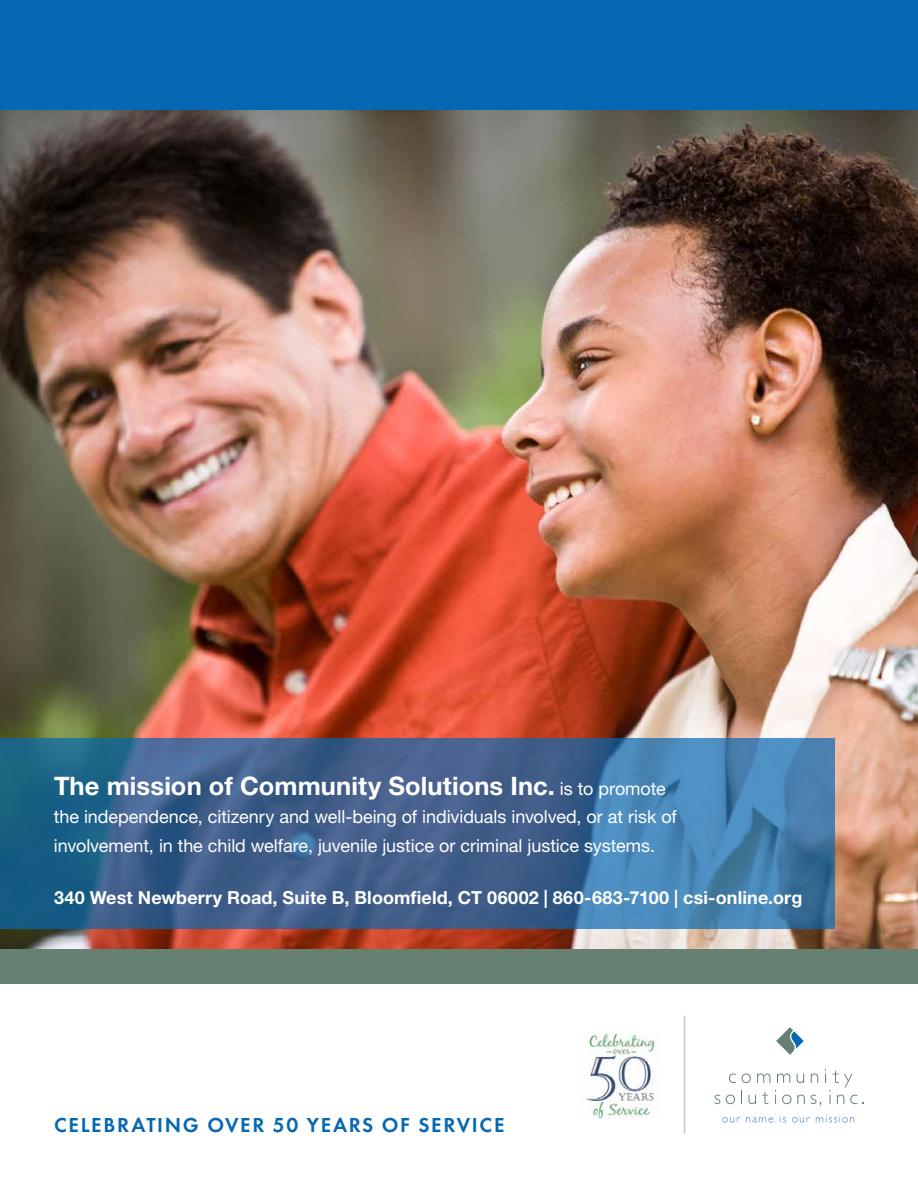
<style>
.page{position:relative;width:918px;height:1188px;background:#fff}
.page>*{position:absolute;margin:0;border:0;box-sizing:border-box;transform-origin:0 0}
.t1{font:700 25.5px "Helvetica Neue CE";letter-spacing:.005em;color:#fff}
.t2{font:600 21px "Futura";letter-spacing:.08em;color:#0668b3}
.t3{font:18px/28.5px "Helvetica Neue CE";letter-spacing:-.005em;color:#fff}
.t4{font:700 18px "Helvetica Neue CE";letter-spacing:.01em;color:#fff}
.s1{font-weight:400;font-size:18px}
</style>
<div class="page">
<img style="left:0;top:109px;width:918px;height:841px">
<svg style="left:0;top:739px;width:835px;height:190px;background:#3d6995"></svg>
<div style="left:0;top:0;width:918px;height:109px;background:#0668b3"></div>
<div style="left:0;top:950px;width:918px;height:34px;background:#668172"></div>
<hr style="left:684px;top:1016px;width:1px;height:118px;background:#c7c8ca">
<img style="left:586px;top:1031px;width:69px;height:88px">
<svg style="left:723px;top:1117px;width:17px;height:6px"></svg>
<svg style="left:746px;top:1117px;width:27px;height:6px"></svg>
<svg style="left:780px;top:1115px;width:6px;height:8px"></svg>
<svg style="left:792px;top:1117px;width:18px;height:6px"></svg>
<svg style="left:816px;top:1115px;width:38px;height:8px"></svg>
<svg style="left:776px;top:1027px;width:28px;height:28px"></svg>
<svg style="left:729px;top:1073px;width:7px;height:10px"></svg>
<svg style="left:742px;top:1073px;width:9px;height:10px"></svg>
<svg style="left:757px;top:1073px;width:13px;height:10px"></svg>
<svg style="left:777px;top:1073px;width:13px;height:10px"></svg>
<svg style="left:797px;top:1074px;width:7px;height:9px"></svg>
<svg style="left:715px;top:1095px;width:5px;height:9px"></svg>
<svg style="left:726px;top:1095px;width:9px;height:9px"></svg>
<svg style="left:741px;top:1090px;width:1px;height:14px"></svg>
<svg style="left:749px;top:1095px;width:7px;height:9px"></svg>
<svg style="left:762px;top:1092px;width:6px;height:12px"></svg>
<svg style="left:775px;top:1090px;width:1px;height:14px"></svg>
<svg style="left:782px;top:1095px;width:9px;height:9px"></svg>
<svg style="left:797px;top:1095px;width:8px;height:9px"></svg>
<svg style="left:811px;top:1069px;width:46px;height:37px"></svg>
<h1 class="t1" style="left:54px;top:770px;width:613px">The mission of Community Solutions Inc. <span class="s1">is to promote</span></h1>
<p class="t3" style="left:54px;top:803px;width:624px">the independence, citizenry and well-being of individuals involved, or at risk of involvement, in the child welfare, juvenile justice or criminal justice systems.</p>
<p class="t4" style="left:54px;top:886px;width:750px">340 West Newberry Road, Suite B, Bloomfield, CT 06002 | 860-683-7100 | csi-online.org</p>
<p class="t2" style="left:54px;top:1112px;width:452px">CELEBRATING OVER 50 YEARS OF SERVICE</p>
</div>
